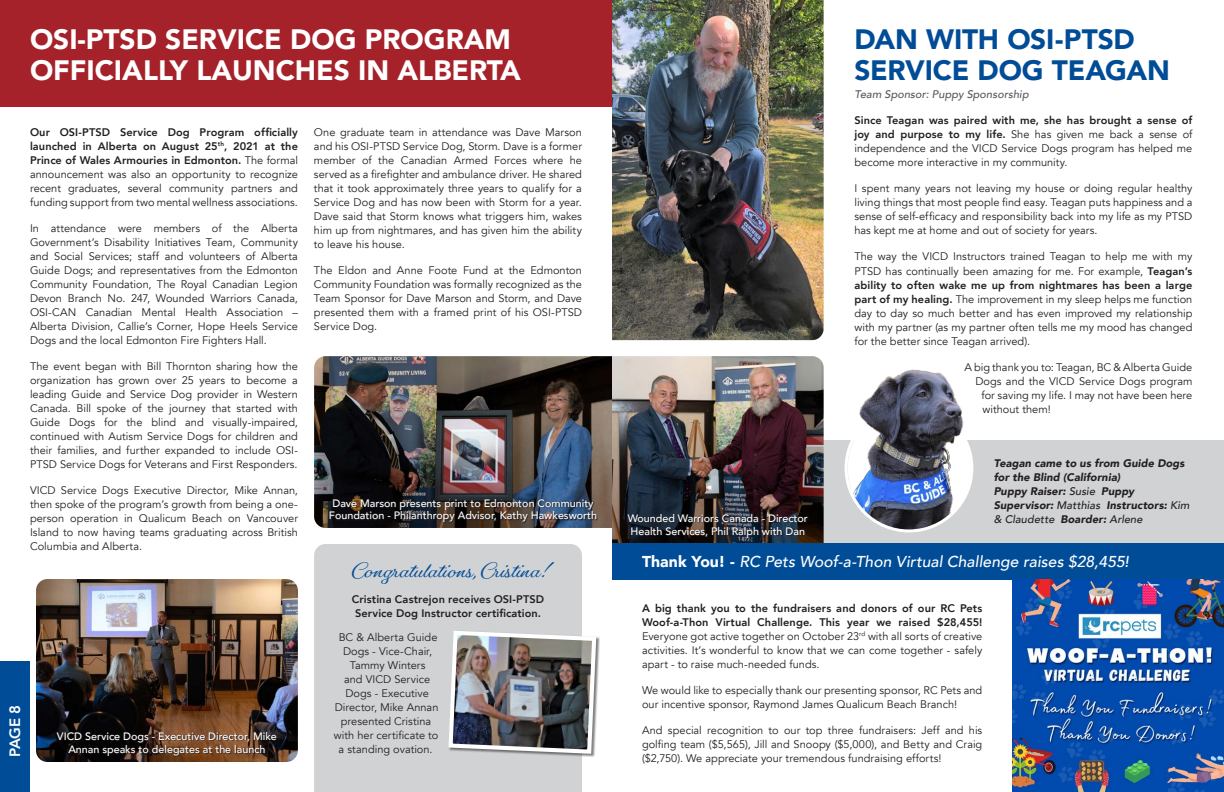
<style>
.page{position:relative;width:1224px;height:792px;background:#fff}
.page>*{position:absolute;margin:0;border:0;box-sizing:border-box;transform-origin:0 0}
.t1{font:900 28px/31px "Avenir";color:#fff}
.t2{font:900 28px/31px "Avenir";letter-spacing:-.005em;color:#004c97}
.t3{font:700 20px "Gautreaux";color:#004c97}
.t4{font:italic 500 15.8px "Avenir";color:#fff}
.t5{font:800 15px "Avenir";color:#fff}
.Paragraph_Style_Cont{font:11px/14px "Avenir";color:#231f20;text-align:justify}
.t6{font:italic 900 11px/14px "Avenir";letter-spacing:.01em;color:#231f20}
.t7{font:800 11px/14px "Avenir";letter-spacing:.005em;color:#231f20}
.Paragraph_Style_Cont-2{font:italic 500 11px "Avenir";letter-spacing:.01em;color:#57585a}
.Photo_Credit{font:500 10.7px/12.7px "Avenir";color:#fff;text-align:center}
.s1{font-weight:800}
.s2{font-weight:500}
.s3{font-weight:900;font-style:normal}
</style>
<div class="page">
<div style="left:0;top:662px;width:30px;height:130px;background:#004c97"></div>
<div style="left:612px;top:440px;width:612px;height:104px;background:#d1d2d4"></div>
<div style="left:0;top:0;width:612px;height:106px;background:#a6222a"></div>
<img style="left:612px;top:356px;width:212px;height:188px">
<img style="left:612px;top:0;width:212px;height:340px">
<svg style="left:628px;top:514px;width:181px;height:26px;background:#24252a"></svg>
<div style="left:314px;top:544px;width:268px;height:248px;background:#d1d2d4"></div>
<div style="left:448px;top:631px;width:152px;height:126px;background:#231f20;opacity:.57"></div>
<img style="left:446px;top:629px;width:152px;height:127px">
<img style="left:36px;top:579px;width:262px;height:183px">
<img style="left:314px;top:356px;width:298px;height:172px">
<img style="left:849px;top:491px;width:120px;height:40px">
<img style="left:846px;top:369px;width:125px;height:122px">
<div style="left:612px;top:544px;width:612px;height:36px;background:#004c97"></div>
<img style="left:330px;top:498px;width:268px;height:26px">
<svg style="left:57px;top:732px;width:221px;height:25px;background:#3d281b"></svg>
<img style="left:1012px;top:579px;width:212px;height:213px">
<p class="t1" style="left:30px;top:23px;width:493px">OSI-PTSD SERVICE DOG PROGRAM<br>OFFICIALLY LAUNCHES IN ALBERTA</p>
<p class="Paragraph_Style_Cont" style="left:30px;top:125px;width:270px"><span class="s1">Our OSI-PTSD Service Dog Program officially launched in Alberta on August 25</span><sup>th</sup><span class="s1">, 2021 at the Prince of Wales Armouries in Edmonton.</span> The formal announcement was also an opportunity to recognize recent graduates, several community partners and funding support from two mental wellness associations.</p>
<p class="Paragraph_Style_Cont" style="left:30px;top:221px;width:270px">In attendance were members of the Alberta Government’s Disability Initiatives Team, Community and Social Services; staff and volunteers of Alberta Guide Dogs; and representatives from the Edmonton Community Foundation, The Royal Canadian Legion Devon Branch No. 247, Wounded Warriors Canada, OSI-CAN Canadian Mental Health Association – Alberta Division, Callie’s Corner, Hope Heels Service Dogs and the local Edmonton Fire Fighters Hall.</p>
<p class="Paragraph_Style_Cont" style="left:30px;top:359px;width:270px">The event began with Bill Thornton sharing how the organization has grown over 25 years to become a leading Guide and Service Dog provider in Western Canada. Bill spoke of the journey that started with Guide Dogs for the blind and visually-impaired, continued with Autism Service Dogs for children and their families, and further expanded to include OSI-PTSD Service Dogs for Veterans and First Responders.</p>
<p class="Paragraph_Style_Cont" style="left:30px;top:483px;width:269px">VICD Service Dogs Executive Director, Mike Annan, then spoke of the program’s growth from being a one&shy;person operation in Qualicum Beach on Vancouver Island to now having teams graduating across British Columbia and Alberta.</p>
<h3 class="t5" style="left:3px;top:757px;width:54px;rotate:-90deg">PAGE 8</h3>
<p class="Photo_Credit" style="left:57px;top:730px;width:221px">VICD Service Dogs - Executive Director, Mike<br>Annan speaks to delegates at the launch</p>
<p class="Paragraph_Style_Cont" style="left:314px;top:125px;width:270px">One graduate team in attendance was Dave Marson and his OSI-PTSD Service Dog, Storm. Dave is a former member of the Canadian Armed Forces where he served as a firefighter and ambulance driver. He shared that it took approximately three years to qualify for a Service Dog and has now been with Storm for a year.<br>Dave said that Storm knows what triggers him, wakes him up from nightmares, and has given him the ability to leave his house.</p>
<p class="Paragraph_Style_Cont" style="left:314px;top:263px;width:270px">The Eldon and Anne Foote Fund at the Edmonton Community Foundation was formally recognized as the Team Sponsor for Dave Marson and Storm, and Dave presented them with a framed print of his OSI-PTSD Service Dog.</p>
<p class="Photo_Credit" style="left:329px;top:496px;width:270px">Dave Marson presents print to Edmonton Community<br>Foundation - Philanthropy Advisor, Kathy Hawkesworth</p>
<p class="t3" style="left:350px;top:558px;width:198px">Congratulations, Cristina!</p>
<p class="t7" style="left:352px;top:592px;width:194px">Cristina Castrejon receives OSI-PTSD<br>Service Dog Instructor certification.</p>
<p class="Paragraph_Style_Cont" style="left:334px;top:630px;width:106px;text-align:center">BC &amp; Alberta Guide<br>Dogs - Vice-Chair,<br>Tammy Winters<br>and VICD Service<br>Dogs - Executive<br>Director, Mike Annan presented Cristina with her certificate to a standing ovation.</p>
<p class="t2" style="left:854px;top:24px;width:317px">DAN WITH OSI-PTSD<br>SERVICE DOG TEAGAN</p>
<p class="Paragraph_Style_Cont-2" style="left:854px;top:88px;width:176px">Team Sponsor: Puppy Sponsorship</p>
<p class="Paragraph_Style_Cont" style="left:854px;top:114px;width:340px"><span class="s1">Since Teagan was paired with me, she has brought a sense of joy and purpose to my life.</span> She has given me back a sense of independence and the VICD Service Dogs program has helped me become more interactive in my community.</p>
<p class="Paragraph_Style_Cont" style="left:854px;top:182px;width:340px">I spent many years not leaving my house or doing regular healthy living things that most people find easy. Teagan puts happiness and a sense of self-efficacy and responsibility back into my life as my PTSD has kept me at home and out of society for years.</p>
<p class="Paragraph_Style_Cont" style="left:854px;top:250px;width:340px">The way the VICD Instructors trained Teagan to help me with my PTSD has continually been amazing for me. For example, <span class="s1">Teagan’s ability to often wake me up from nightmares has been a large part of my healing.</span> The improvement in my sleep helps me function day to day so much better and has even improved my relationship with my partner (as my partner often tells me my mood has changed for the better since Teagan arrived).</p>
<p class="Paragraph_Style_Cont" style="left:964px;top:360px;width:230px">A big thank you to: Teagan, BC &amp; Alberta Guide</p>
<p class="Paragraph_Style_Cont" style="left:975px;top:374px;width:219px">Dogs and the VICD Service Dogs program</p>
<p class="Paragraph_Style_Cont" style="left:981px;top:388px;width:213px">for saving my life. I may not have been here</p>
<p class="Paragraph_Style_Cont" style="left:982px;top:402px;width:70px">without them!</p>
<p class="t6" style="left:994px;top:457px;width:192px">Teagan came to us from Guide Dogs for the Blind (California)</p>
<p class="t6" style="left:994px;top:485px;width:197px">Puppy Raiser: <span class="s2">Susie</span> Puppy<br>Supervisor: <span class="s2">Matthias</span> Instructors: <span class="s2">Kim &amp; Claudette</span> Boarder: <span class="s2">Arlene</span></p>
<p class="t4" style="left:642px;top:552px;width:488px"><span class="s3">Thank You! -</span> RC Pets Woof-a-Thon Virtual Challenge raises $28,455!</p>
<p class="Photo_Credit" style="left:628px;top:512px;width:182px;text-align:left">Wounded Warriors Canada - Director<br>Health Services, Phil Ralph with Dan</p>
<p class="Paragraph_Style_Cont" style="left:642px;top:601px;width:342px"><span class="s1">A big thank you to the fundraisers and donors of our RC Pets Woof-a-Thon Virtual Challenge. This year we raised $28,455!<br></span>Everyone got active together on October 23<sup>rd</sup> with all sorts of creative activities. It’s wonderful to know that we can come together - safely apart - to raise much-needed funds.</p>
<p class="Paragraph_Style_Cont" style="left:642px;top:683px;width:342px">We would like to especially thank our presenting sponsor, RC Pets and our incentive sponsor, Raymond James Qualicum Beach Branch!</p>
<p class="Paragraph_Style_Cont" style="left:642px;top:723px;width:342px">And special recognition to our top three fundraisers: Jeff and his golfing team ($5,565), Jill and Snoopy ($5,000), and Betty and Craig ($2,750). We appreciate your tremendous fundraising efforts!</p>
</div>
